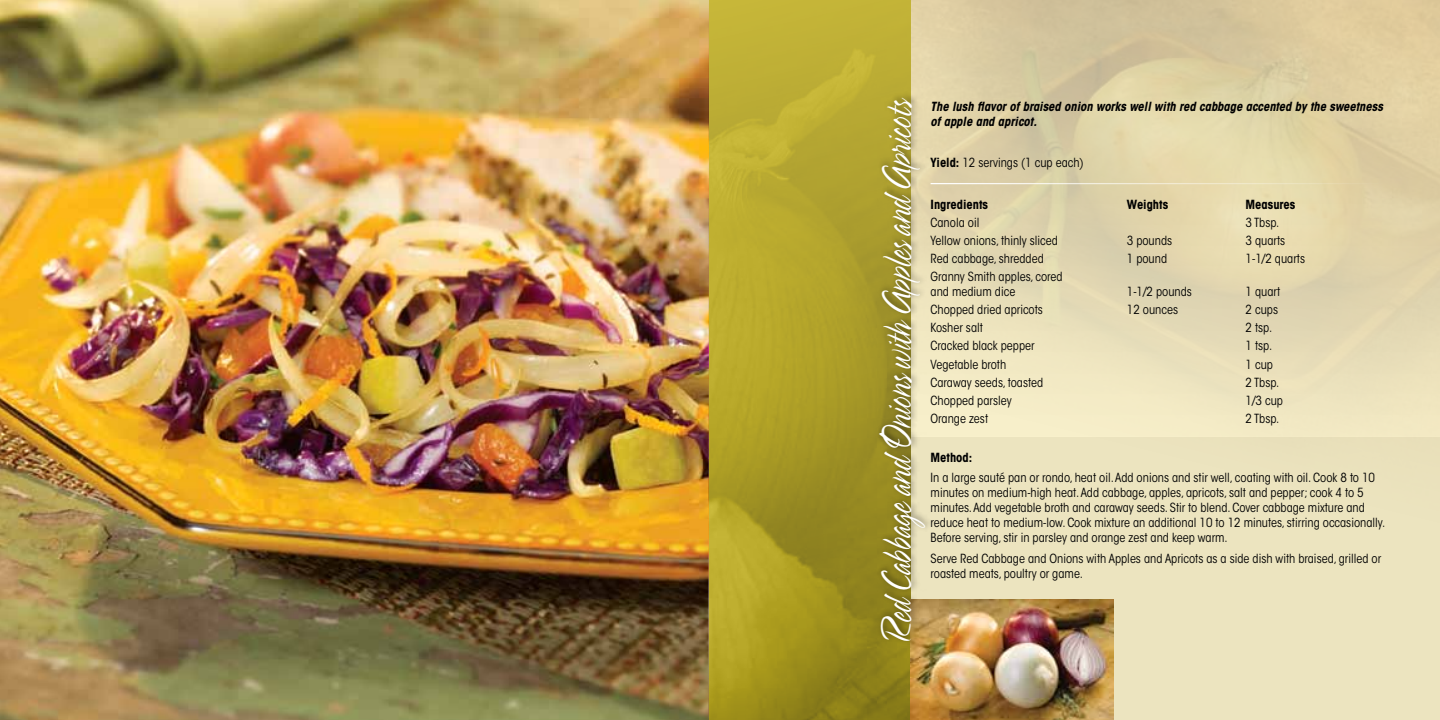
<style>
.page{position:relative;width:1440px;height:720px;background:#fff}
.page>*{position:absolute;margin:0;border:0;box-sizing:border-box;transform-origin:0 0}
.t1{font:300 47.5px "Spring";color:#fff;scale:.7 1}
.t2{font:condensed 12.5px/15px "ITC Avant Garde Std";color:#000}
.t3{font:italic 700 condensed 12.5px/15px "ITC Avant Garde Std";color:#000}
.t4{font:700 condensed 12.5px "ITC Avant Garde Std";color:#000}
.s1{font-weight:700}
</style>
<div class="page">
<img style="left:0;top:0;width:709px;height:720px">
<div style="left:910px;top:0;width:530px;height:720px;background:#ece4bf"></div>
<img style="left:910px;top:0;width:530px;height:437px">
<hr style="left:931px;top:183px;width:453px;height:1px;background:#fff">
<img style="left:709px;top:0;width:201px;height:720px">
<img style="left:910px;top:599px;width:204px;height:121px">
<div style="left:876px;top:90px;width:56px;height:555px;background:#000;opacity:.51"></div>
<h1 class="t1" style="left:874px;top:643px;width:782px;rotate:-90deg">Red Cabbage and Onions with Apples and Apricots</h1>
<p class="t3" style="left:931px;top:99px;width:454px">The lush flavor of braised onion works well with red cabbage accented by the sweetness of apple and apricot.</p>
<p class="t2" style="left:931px;top:155px;width:155px"><span class="s1">Yield:</span> 12 servings (1 cup each)</p>
<p class="t4" style="left:931px;top:196px;width:59px">Ingredients</p>
<p class="t4" style="left:1127px;top:196px;width:43px">Weights</p>
<p class="t4" style="left:1246px;top:196px;width:51px">Measures</p>
<p class="t2" style="left:931px;top:215px;width:50px">Canola oil</p>
<p class="t2" style="left:1246px;top:215px;width:35px">3 Tbsp.</p>
<p class="t2" style="left:931px;top:233px;width:129px">Yellow onions, thinly sliced</p>
<p class="t2" style="left:1127px;top:233px;width:47px">3 pounds</p>
<p class="t2" style="left:1246px;top:233px;width:41px">3 quarts</p>
<p class="t2" style="left:931px;top:251px;width:115px">Red cabbage, shredded</p>
<p class="t2" style="left:1127px;top:251px;width:42px">1 pound</p>
<p class="t2" style="left:1246px;top:251px;width:61px">1-1/2 quarts</p>
<p class="t2" style="left:931px;top:269px;width:134px">Granny Smith apples, cored and medium dice</p>
<p class="t2" style="left:1127px;top:284px;width:67px">1-1/2 pounds</p>
<p class="t2" style="left:1246px;top:284px;width:36px">1 quart</p>
<p class="t2" style="left:931px;top:302px;width:114px">Chopped dried apricots</p>
<p class="t2" style="left:1127px;top:302px;width:53px">12 ounces</p>
<p class="t2" style="left:1246px;top:302px;width:34px">2 cups</p>
<p class="t2" style="left:931px;top:320px;width:54px">Kosher salt</p>
<p class="t2" style="left:1246px;top:320px;width:28px">2 tsp.</p>
<p class="t2" style="left:931px;top:338px;width:105px">Cracked black pepper</p>
<p class="t2" style="left:1246px;top:338px;width:28px">1 tsp.</p>
<p class="t2" style="left:931px;top:357px;width:77px">Vegetable broth</p>
<p class="t2" style="left:1246px;top:357px;width:29px">1 cup</p>
<p class="t2" style="left:931px;top:375px;width:114px">Caraway seeds, toasted</p>
<p class="t2" style="left:1246px;top:375px;width:35px">2 Tbsp.</p>
<p class="t2" style="left:931px;top:393px;width:83px">Chopped parsley</p>
<p class="t2" style="left:1246px;top:393px;width:39px">1/3 cup</p>
<p class="t2" style="left:931px;top:411px;width:59px">Orange zest</p>
<p class="t2" style="left:1246px;top:411px;width:35px">2 Tbsp.</p>
<p class="t4" style="left:931px;top:449px;width:43px">Method:</p>
<p class="t2" style="left:931px;top:470px;width:456px">In a large sauté pan or rondo, heat oil. Add onions and stir well, coating with oil. Cook 8 to 10 minutes on medium-high heat. Add cabbage, apples, apricots, salt and pepper; cook 4 to 5 minutes. Add vegetable broth and caraway seeds. Stir to blend. Cover cabbage mixture and reduce heat to medium-low. Cook mixture an additional 10 to 12 minutes, stirring occasionally.<br>Before serving, stir in parsley and orange zest and keep warm.</p>
<p class="t2" style="left:931px;top:551px;width:452px">Serve Red Cabbage and Onions with Apples and Apricots as a side dish with braised, grilled or roasted meats, poultry or game.</p>
</div>
